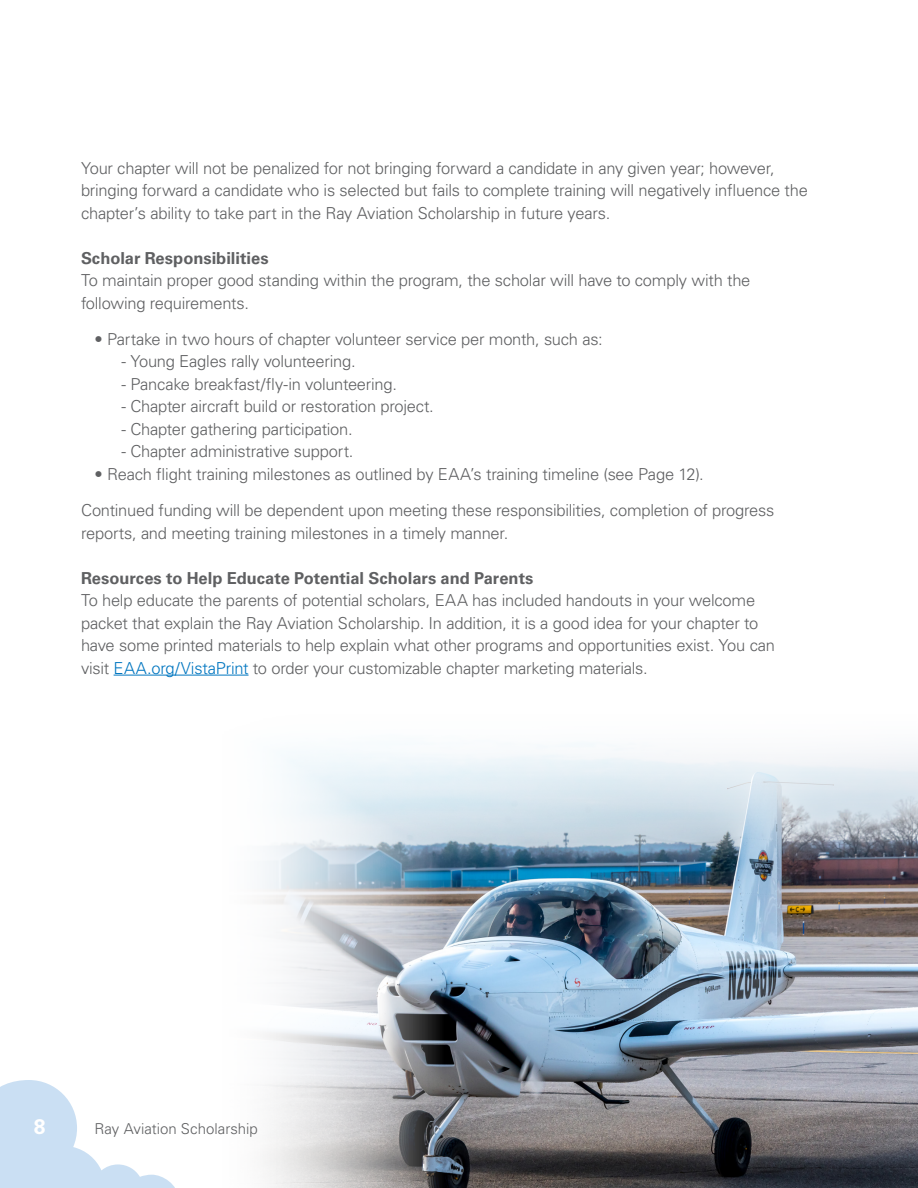
<style>
.page{position:relative;width:918px;height:1188px;background:#fff}
.page>*{position:absolute;margin:0;border:0;box-sizing:border-box;transform-origin:0 0}
.t1{font:700 21px "Univers LT Std";color:#fff}
.t2{font:300 16.5px/22.5px "Univers LT Std";letter-spacing:-.015em;color:#5f6062}
.t3{font:700 16.5px "Univers LT Std";color:#5f6062}
.t4{font:300 15px "Univers LT Std";color:#5f6062}
.s1{color:#0076c0}
</style>
<div class="page">
<svg style="left:0;top:1080px;width:175px;height:108px"></svg>
<img style="left:262px;top:743px;width:656px;height:445px">
<hr style="left:114px;top:675px;width:135px;height:1px;background:#0076c0">
<p class="t2" style="left:81px;top:157px;width:728px">Your chapter will not be penalized for not bringing forward a candidate in any given year; however, bringing forward a candidate who is selected but fails to complete training will negatively influence the chapter’s ability to take part in the Ray Aviation Scholarship in future years.</p>
<p class="t3" style="left:81px;top:248px;width:189px">Scholar Responsibilities</p>
<p class="t2" style="left:81px;top:269px;width:671px">To maintain proper good standing within the program, the scholar will have to comply with the following requirements.</p>
<p class="t2" style="left:94px;top:328px;width:510px">• Partake in two hours of chapter volunteer service per month, such as:</p>
<p class="t2" style="left:121px;top:350px;width:236px">- Young Eagles rally volunteering.</p>
<p class="t2" style="left:121px;top:373px;width:277px">- Pancake breakfast/fly-in volunteering.</p>
<p class="t2" style="left:121px;top:395px;width:314px">- Chapter aircraft build or restoration project.</p>
<p class="t2" style="left:121px;top:418px;width:233px">- Chapter gathering participation.</p>
<p class="t2" style="left:121px;top:440px;width:234px">- Chapter administrative support.</p>
<p class="t2" style="left:81px;top:456px;width:695px;line-height:36px;text-indent:13px">• Reach flight training milestones as outlined by EAA’s training timeline (see Page 12).<br>Continued funding will be dependent upon meeting these responsibilities, completion of progress</p>
<p class="t2" style="left:81px;top:521px;width:429px">reports, and meeting training milestones in a timely manner.</p>
<p class="t3" style="left:81px;top:568px;width:454px">Resources to Help Educate Potential Scholars and Parents</p>
<p class="t2" style="left:81px;top:589px;width:696px">To help educate the parents of potential scholars, EAA has included handouts in your welcome packet that explain the Ray Aviation Scholarship. In addition, it is a good idea for your chapter to have some printed materials to help explain what other programs and opportunities exist. You can visit <span class="s1">EAA.org/VistaPrint</span> to order your customizable chapter marketing materials.</p>
<p class="t1" style="left:34px;top:1114px;width:13px">8</p>
<p class="t4" style="left:94px;top:1120px;width:165px">Ray Aviation Scholarship</p>
</div>
